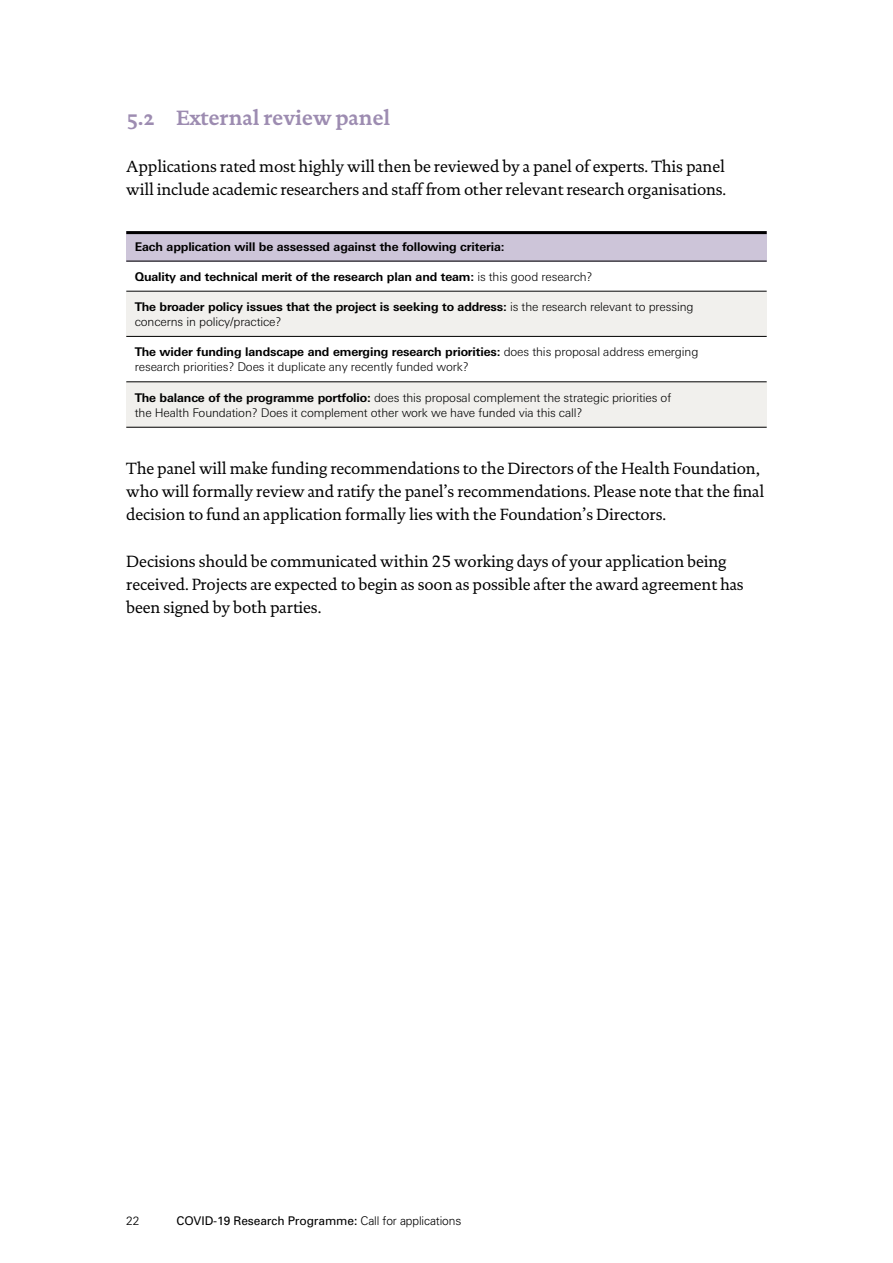
<style>
.page{position:relative;width:893px;height:1263px;background:#fff}
.page>*{position:absolute;margin:0;border:0;box-sizing:border-box;transform-origin:0 0}
.t1{font:21px "DTL Documenta SP Bold";letter-spacing:-.01em;color:#9d8cb1}
.t2{font:16.5px/23.2px "DTL Documenta";letter-spacing:-.01em;color:#000}
.t3{font:300 12px/15px "Linotype Univers Basic";letter-spacing:-.01em;color:#000}
.t4{font:700 12px "Linotype Univers Basic";letter-spacing:-.01em;color:#000}
.t5{font:12px "Univers";letter-spacing:-.01em;color:#000}
.t6{font:300 12px "Univers";color:#000}
.s1{font-weight:300}
.s2{font-weight:700}
</style>
<div class="page">
<div style="left:126px;top:382px;width:641px;height:45px;background:#f1f0ed"></div>
<hr style="left:126px;top:427px;width:641px;height:1px;background:#000">
<hr style="left:126px;top:382px;width:641px;height:1px;background:#000">
<div style="left:126px;top:291px;width:641px;height:45px;background:#f1f0ed"></div>
<hr style="left:126px;top:336px;width:641px;height:1px;background:#000">
<hr style="left:126px;top:291px;width:641px;height:1px;background:#000">
<div style="left:126px;top:231px;width:641px;height:30px;background:#cdc5d9"></div>
<hr style="left:126px;top:231px;width:641px;height:3px;background:#000">
<hr style="left:126px;top:261px;width:641px;height:1px;background:#000">
<p class="t1" style="left:126px;top:105px;width:266px">5.2 External review panel</p>
<p class="t2" style="left:126px;top:155px;width:602px">Applications rated most highly will then be reviewed by a panel of experts. This panel will include academic researchers and staff from other relevant research organisations.</p>
<p class="t4" style="left:135px;top:239px;width:371px">Each application will be assessed against the following criteria:</p>
<p class="t4" style="left:135px;top:269px;width:459px">Quality and technical merit of the research plan and team: <span class="s1">is this good research?</span></p>
<p class="t3" style="left:135px;top:299px;width:560px"><span class="s2">The broader policy issues that the project is seeking to address:</span> is the research relevant to pressing concerns in policy/practice?</p>
<p class="t3" style="left:135px;top:345px;width:565px"><span class="s2">The wider funding landscape and emerging research priorities:</span> does this proposal address emerging research priorities? Does it duplicate any recently funded work?</p>
<p class="t3" style="left:135px;top:390px;width:538px"><span class="s2">The balance of the programme portfolio:</span> does this proposal complement the strategic priorities of the Health Foundation? Does it complement other work we have funded via this call?</p>
<p class="t2" style="left:126px;top:457px;width:639px">The panel will make funding recommendations to the Directors of the Health Foundation, who will formally review and ratify the panel’s recommendations. Please note that the final decision to fund an application formally lies with the Foundation’s Directors.</p>
<p class="t2" style="left:126px;top:550px;width:619px">Decisions should be communicated within 25 working days of your application being received. Projects are expected to begin as soon as possible after the award agreement has been signed by both parties.</p>
<p class="t6" style="left:126px;top:1213px;width:15px">22</p>
<p class="t5" style="left:177px;top:1213px;width:286px">COVID-19 Research Programme: <span class="s1">Call for applications</span></p>
</div>
